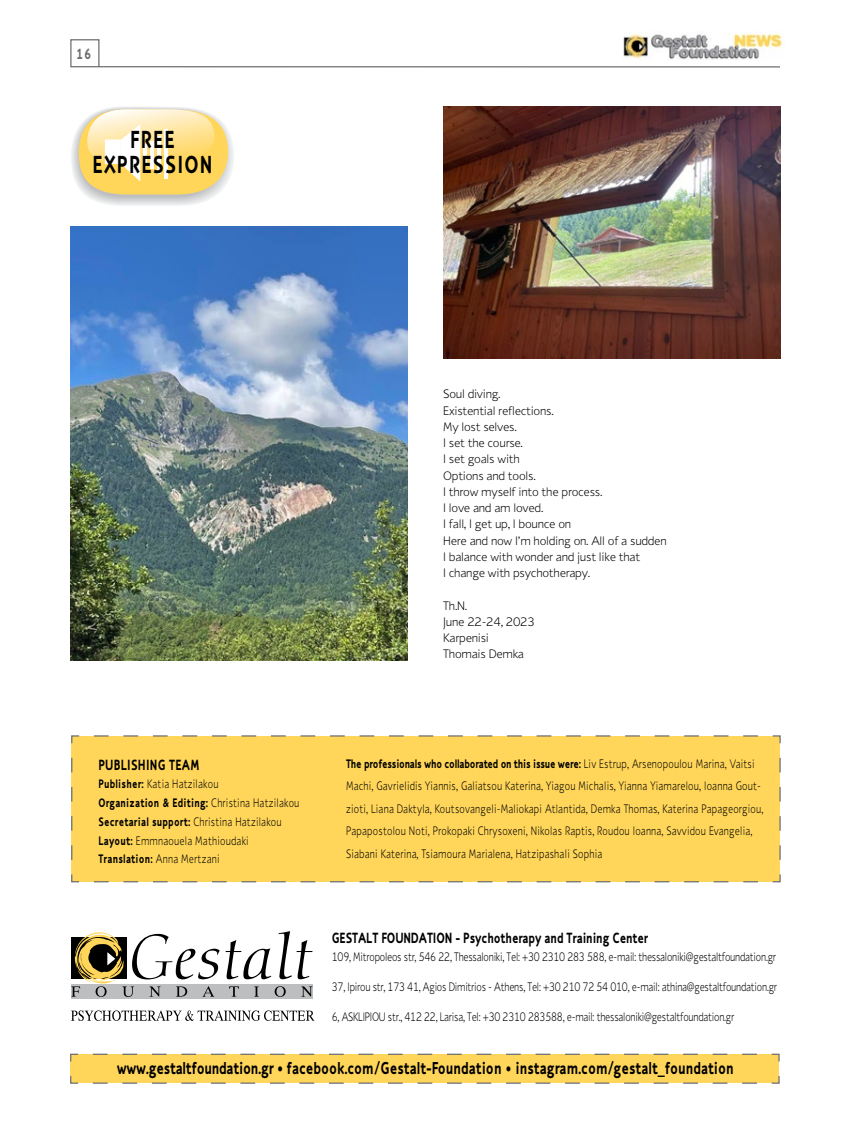
<style>
.page{position:relative;width:851px;height:1134px;background:#fff}
.page>*{position:absolute;margin:0;border:0;box-sizing:border-box;transform-origin:0 0}
.t1{font:700 25px/25px "PF Textbook";letter-spacing:.06em;color:#000;text-align:center;scale:.8 1}
.t2{font:700 17.5px "PF Textbook";color:#000;scale:.8 1}
.t3{font:700 15px "PF Textbook";letter-spacing:-.01em;color:#000;scale:.8 1}
.t4{font:700 15px "PF Textbook";letter-spacing:.02em;color:#000;scale:.8 1}
.t5{font:700 15px "PF Textbook";color:#6d6e71;scale:.8 1}
.t6{font:300 12.5px/18.8px "PF Textbook";letter-spacing:.02em;color:#000;scale:.8 1}
.t7{font:300 12.5px/16.2px "PF Textbook";letter-spacing:-.02em;color:#000}
.t8{font:300 12.5px "PF Textbook";letter-spacing:-.02em;color:#000;scale:.8 1}
.s1{font-weight:700}
</style>
<div class="page">
<svg style="left:70px;top:1053px;width:710px;height:31px;background:#f8d362"></svg>
<div style="left:71px;top:735px;width:710px;height:148px;background:#ffd65a"></div>
<svg style="left:70px;top:39px;width:710px;height:29px"></svg>
<svg style="left:71px;top:106px;width:163px;height:99px"></svg>
<img style="left:623px;top:31px;width:160px;height:30px">
<img style="left:71px;top:227px;width:336px;height:433px">
<svg style="left:71px;top:1010px;width:243px;height:11px"></svg>
<div style="left:71px;top:984px;width:242px;height:15px;background:#bcbec0"></div>
<svg style="left:71px;top:931px;width:242px;height:66px"></svg>
<img style="left:443px;top:106px;width:337px;height:253px">
<p class="t5" style="left:76px;top:45px;width:21px">16</p>
<h1 class="t1" style="left:93px;top:127px;width:151px">FREE<br>EXPRESSION</h1>
<p class="t7" style="left:443px;top:386px;width:225px">Soul diving.<br>Existential reflections.<br>My lost selves.<br>I set the course.<br>I set goals with<br>Options and tools.<br>I throw myself into the process.<br>I love and am loved.<br>I fall, I get up, I bounce on<br>Here and now I’m holding on. All of a sudden<br>I balance with wonder and just like that<br>I change with psychotherapy.</p>
<p class="t7" style="left:443px;top:597px;width:93px">Th.N.<br>June 22-24, 2023<br>Karpenisi<br>Thomais Demka</p>
<p class="t4" style="left:98px;top:756px;width:128px">PUBLISHING TEAM</p>
<p class="t6" style="left:98px;top:775px;width:253px"><span class="s1">Publisher:</span> Katia Hatzilakou<br><span class="s1">Organization &amp; Editing:</span> Christina Hatzilakou <span class="s1">Secretarial support:</span> Christina Hatzilakou <span class="s1">Layout:</span> Emmnaouela Mathioudaki <span class="s1">Translation:</span> Anna Mertzani</p>
<p class="t6" style="left:346px;top:752px;width:523px;line-height:22.5px"><span class="s1">The professionals who collaborated on this issue were:</span> Liv Estrup, Arsenopoulou Marina, Vaitsi Machi, Gavrielidis Yiannis, Galiatsou Katerina, Yiagou Michalis, Yianna Yiamarelou, Ioanna Gout&shy;zioti, Liana Daktyla, Koutsovangeli-Maliokapi Atlantida, Demka Thomas, Katerina Papageorgiou, Papapostolou Noti, Prokopaki Chrysoxeni, Nikolas Raptis, Roudou Ioanna, Savvidou Evangelia, Siabani Katerina, Tsiamoura Marialena, Hatzipashali Sophia</p>
<p class="t3" style="left:332px;top:929px;width:396px">GESTALT FOUNDATION - Psychotherapy and Training Center</p>
<p class="t8" style="left:332px;top:949px;width:556px">109, Mitropoleos str, 546 22, Thessaloniki, Tel: +30 2310 283 588, e-mail: thessaloniki@gestaltfoundation.gr</p>
<p class="t8" style="left:332px;top:979px;width:558px">37, Ipirou str, 173 41, Agios Dimitrios - Athens, Tel: +30 210 72 54 010, e-mail: athina@gestaltfoundation.gr</p>
<p class="t8" style="left:332px;top:1009px;width:504px">6, ASKLIPIOU str., 412 22, Larisa, Tel: +30 2310 283588, e-mail: thessaloniki@gestaltfoundation.gr</p>
<h2 class="t2" style="left:117px;top:1058px;width:773px">www.gestaltfoundation.gr • facebook.com/Gestalt-Foundation • instagram.com/gestalt_foundation</h2>
</div>
